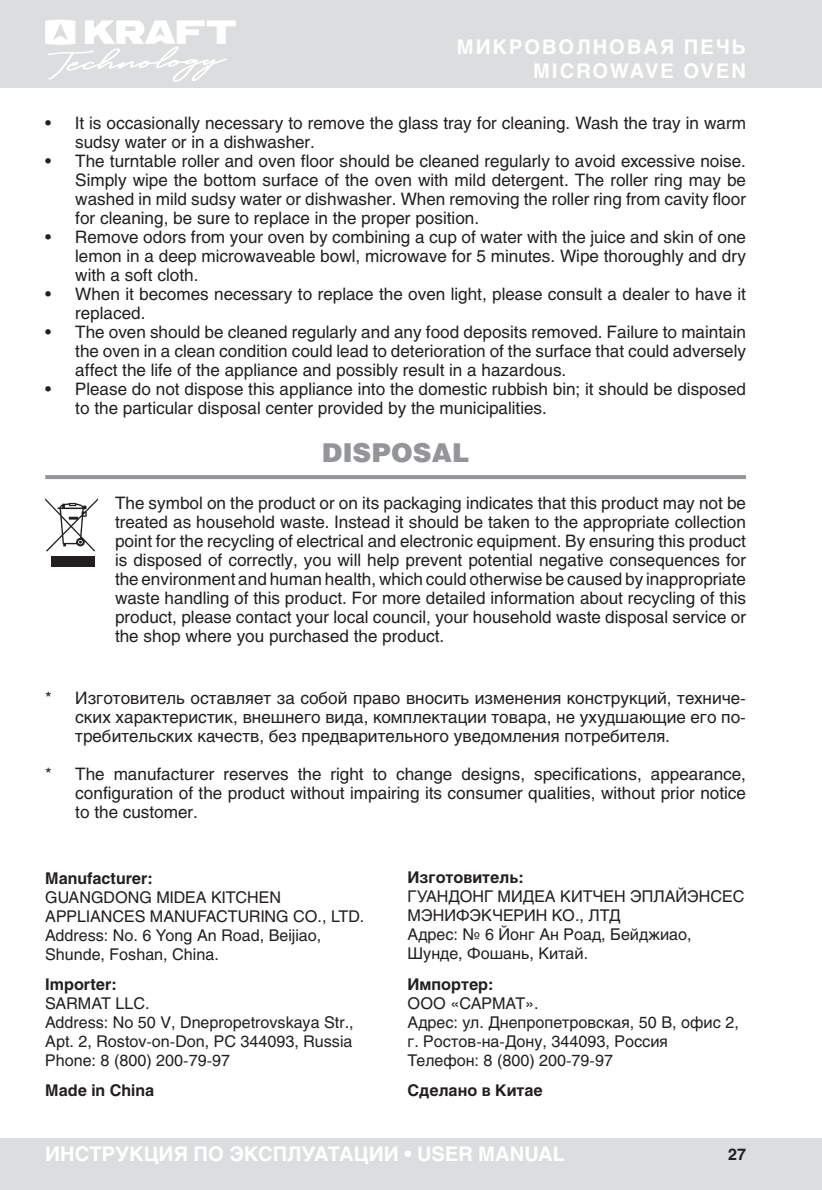
<style>
.page{position:relative;width:822px;height:1190px;background:#fff}
.page>*{position:absolute;margin:0;border:0;box-sizing:border-box;transform-origin:0 0}
.t1{font:900 26px "Helios";color:#939598}
.t2{font:700 20px "Helios";color:#fff}
.t3{font:700 20px/24px "Helios";letter-spacing:.1em;color:#fff;text-align:right}
.t4{font:17px/19px "Helios";color:#231f20;text-align:justify}
.t5{font:16px/19px "Helios";color:#231f20}
.t6{font:700 16px "Helios";color:#231f20}
</style>
<div class="page">
<div style="left:0;top:0;width:821px;height:88px;background:#dcdddf"></div>
<div style="left:0;top:1139px;width:821px;height:51px;background:#dcdddf"></div>
<svg style="left:45px;top:20px;width:191px;height:62px"></svg>
<hr style="left:45px;top:475px;width:700px;height:4px;background:#939598">
<div style="left:51px;top:556px;width:44px;height:11px;background:#231f20"></div>
<svg style="left:45px;top:498px;width:53px;height:54px"></svg>
<p class="t3" style="left:456px;top:35px;width:290px">МИКРОВОЛНОВАЯ ПЕЧЬ<br>MICROWAVE OVEN</p>
<p class="t4" style="left:75px;top:113px;width:672px;text-indent:-30px">• It is occasionally necessary to remove the glass tray for cleaning. Wash the tray in warm sudsy water or in a dishwasher.</p>
<p class="t4" style="left:75px;top:151px;width:672px;text-indent:-30px">• The turntable roller and oven floor should be cleaned regularly to avoid excessive noise.<br>Simply wipe the bottom surface of the oven with mild detergent. The roller ring may be washed in mild sudsy water or dishwasher. When removing the roller ring from cavity floor for cleaning, be sure to replace in the proper position.</p>
<p class="t4" style="left:75px;top:227px;width:672px;text-indent:-30px">• Remove odors from your oven by combining a cup of water with the juice and skin of one lemon in a deep microwaveable bowl, microwave for 5 minutes. Wipe thoroughly and dry with a soft cloth.</p>
<p class="t4" style="left:75px;top:284px;width:672px;text-indent:-30px">• When it becomes necessary to replace the oven light, please consult a dealer to have it replaced.</p>
<p class="t4" style="left:75px;top:322px;width:672px;text-indent:-30px">• The oven should be cleaned regularly and any food deposits removed. Failure to maintain the oven in a clean condition could lead to deterioration of the surface that could adversely affect the life of the appliance and possibly result in a hazardous.</p>
<p class="t4" style="left:75px;top:379px;width:672px;text-indent:-30px">• Please do not dispose this appliance into the domestic rubbish bin; it should be disposed to the particular disposal center provided by the municipalities.</p>
<h1 class="t1" style="left:322px;top:436px;width:149px">DISPOSAL</h1>
<p class="t4" style="left:115px;top:494px;width:632px">The symbol on the product or on its packaging indicates that this product may not be treated as household waste. Instead it should be taken to the appropriate collection point for the recycling of electrical and electronic equipment. By ensuring this product is disposed of correctly, you will help prevent potential negative consequences for the environment and human health, which could otherwise be caused by inappropriate waste handling of this product. For more detailed information about recycling of this product, please contact your local council, your household waste disposal service or the shop where you purchased the product.</p>
<p class="t4" style="left:75px;top:689px;width:672px;text-indent:-30px">* Изготовитель оставляет за собой право вносить изменения конструкций, техниче&shy;ских характеристик, внешнего вида, комплектации товара, не ухудшающие его по&shy;требительских качеств, без предварительного уведомления потребителя.</p>
<p class="t4" style="left:75px;top:765px;width:672px;text-indent:-30px">* The manufacturer reserves the right to change designs, specifications, appearance, configuration of the product without impairing its consumer qualities, without prior notice to the customer.</p>
<p class="t6" style="left:45px;top:869px;width:109px">Manufacturer:</p>
<p class="t5" style="left:45px;top:887px;width:320px">GUANGDONG MIDEA KITCHEN<br>APPLIANCES MANUFACTURING CO., LTD.<br>Address: No. 6 Yong An Road, Beijiao,<br>Shunde, Foshan, China.</p>
<p class="t6" style="left:45px;top:975px;width:73px">Importer:</p>
<p class="t5" style="left:45px;top:994px;width:310px">SARMAT LLC.<br>Address: No 50 V, Dnepropetrovskaya Str.,<br>Apt. 2, Rostov-on-Don, PC 344093, Russia<br>Phone: 8 (800) 200-79-97</p>
<p class="t6" style="left:45px;top:1081px;width:110px">Made in China</p>
<p class="t6" style="left:407px;top:868px;width:118px">Изготовитель:</p>
<p class="t5" style="left:407px;top:887px;width:338px">ГУАНДОНГ МИДЕА КИТЧЕН ЭПЛАЙЭНСЕС<br>МЭНИФЭКЧЕРИН КО., ЛТД<br>Адрес: № 6 Йонг Ан Роад, Бейджиао,<br>Шунде, Фошань, Китай.</p>
<p class="t6" style="left:407px;top:975px;width:87px">Импортер:</p>
<p class="t5" style="left:407px;top:993px;width:332px">ООО «САРМАТ».<br>Адрес: ул. Днепропетровская, 50 В, офис 2, г. Ростов-на-Дону, 344093, Россия<br>Телефон: 8 (800) 200-79-97</p>
<p class="t6" style="left:407px;top:1081px;width:137px">Cделано в Китае</p>
<p class="t2" style="left:45px;top:1142px;width:521px">ИНСТРУКЦИЯ ПО ЭКСПЛУАТАЦИИ • USER MANUAL</p>
<p class="t6" style="left:727px;top:1145px;width:19px">27</p>
</div>
